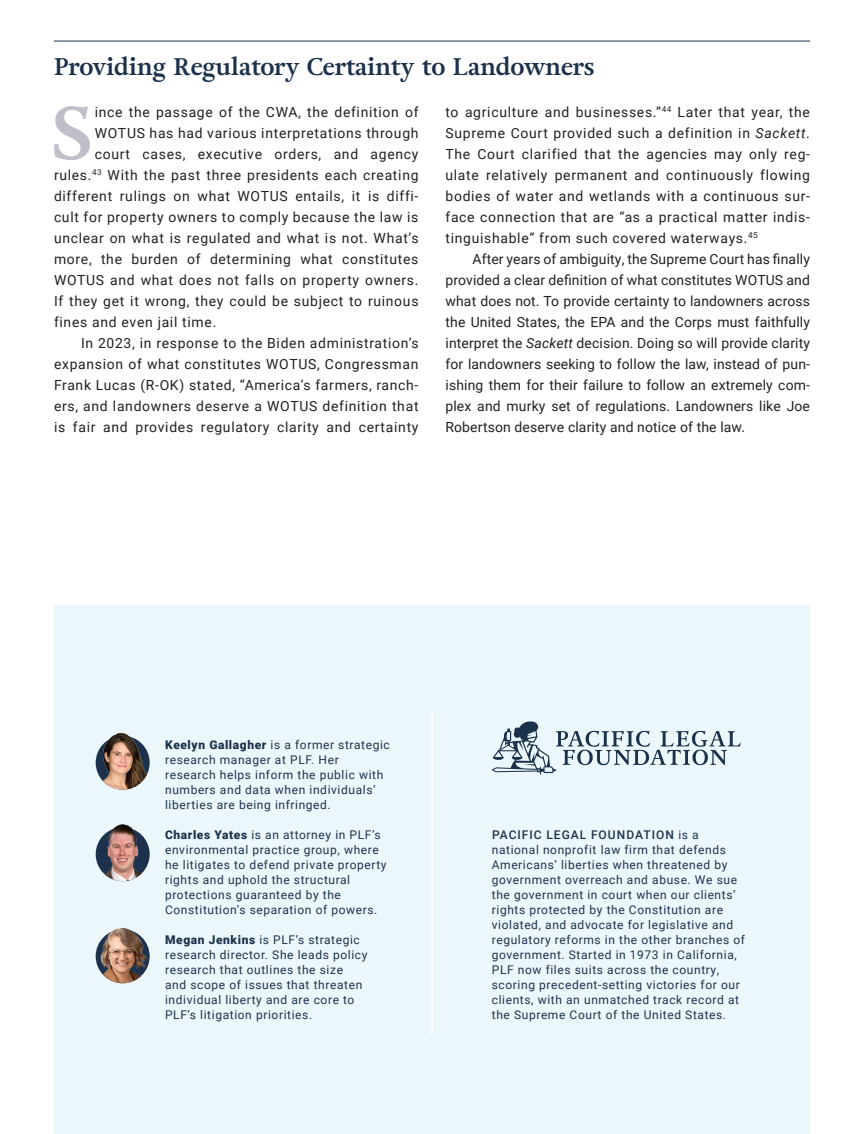
<style>
.page{position:relative;width:864px;height:1134px;background:#fff}
.page>*{position:absolute;margin:0;border:0;box-sizing:border-box;transform-origin:0 0}
.article_body_first_graf{font:700 73.95px "Adriane Text";color:#c0bec8}
.article_title{font:700 24px "Adriane Text";color:#1c324c}
.article_body{font:13.95px/21px "Roboto";letter-spacing:.05em;color:#231f20;text-align:justify}
.article_body_first_graf-2{font:13.95px "Roboto";letter-spacing:.05em;color:#231f20}
.bio{font:12px/15px "Roboto";letter-spacing:.05em;color:#1c324c}
.s1{font-style:italic}
.s2{font-weight:900}
.s3{font-weight:500}
</style>
<div class="page">
<div style="left:54px;top:605px;width:756px;height:529px;background:#ecf7fc"></div>
<hr style="left:54px;top:41px;width:756px;height:1px;background:#1c324c">
<img style="left:96px;top:732px;width:54px;height:58px">
<img style="left:96px;top:824px;width:54px;height:57px">
<img style="left:96px;top:927px;width:54px;height:56px">
<svg style="left:492px;top:721px;width:249px;height:54px"></svg>
<hr style="left:431px;top:707px;width:2px;height:328px;background:#fff">
<p class="article_title" style="left:54px;top:51px;width:542px">Providing Regulatory Certainty to Landowners</p>
<p class="article_body_first_graf" style="left:53px;top:84px;width:40px">S</p>
<p class="article_body_first_graf-2" style="left:95px;top:102px;width:325px">ince the passage of the CWA, the definition of</p>
<p class="article_body" style="left:446px;top:101px;width:366px">to agriculture and businesses.”<sup>44</sup> Later that year, the Supreme Court provided such a definition in <span class="s1">Sackett</span>.<br>The Court clarified that the agencies may only reg&shy;ulate relatively permanent and continuously flowing bodies of water and wetlands with a continuous sur&shy;face connection that are “as a practical matter indis&shy;tinguishable” from such covered waterways.<sup>45</sup></p>
<p class="article_body" style="left:445px;top:248px;width:366px;text-indent:27px">After years of ambiguity, the Supreme Court has finally provided a clear definition of what constitutes WOTUS and what does not. To provide certainty to landowners across the United States, the EPA and the Corps must faithfully interpret the <span class="s1">Sackett</span> decision. Doing so will provide clarity for landowners seeking to follow the law, instead of pun&shy;ishing them for their failure to follow an extremely com&shy;plex and murky set of regulations. Landowners like Joe Robertson deserve clarity and notice of the law.</p>
<p class="article_body_first_graf-2" style="left:95px;top:123px;width:325px">WOTUS has had various interpretations through</p>
<p class="article_body_first_graf-2" style="left:95px;top:144px;width:325px">court cases, executive orders, and agency</p>
<p class="article_body_first_graf-2" style="left:54px;top:165px;width:366px">rules.<sup>43</sup> With the past three presidents each creating</p>
<p class="article_body_first_graf-2" style="left:54px;top:186px;width:366px">different rulings on what WOTUS entails, it is diffi-</p>
<p class="article_body_first_graf-2" style="left:54px;top:207px;width:366px">cult for property owners to comply because the law is</p>
<p class="article_body_first_graf-2" style="left:54px;top:228px;width:366px">unclear on what is regulated and what is not. What’s</p>
<p class="article_body_first_graf-2" style="left:54px;top:249px;width:366px">more, the burden of determining what constitutes</p>
<p class="article_body_first_graf-2" style="left:54px;top:270px;width:366px">WOTUS and what does not falls on property owners.</p>
<p class="article_body_first_graf-2" style="left:54px;top:291px;width:366px">If they get it wrong, they could be subject to ruinous</p>
<p class="article_body_first_graf-2" style="left:54px;top:312px;width:164px">fines and even jail time.</p>
<p class="article_body" style="left:54px;top:332px;width:366px;text-indent:27px">In 2023, in response to the Biden administration’s expansion of what constitutes WOTUS, Congressman Frank Lucas (R-OK) stated, “America’s farmers, ranch&shy;ers, and landowners deserve a WOTUS definition that is fair and provides regulatory clarity and certainty</p>
<p class="bio" style="left:165px;top:737px;width:226px"><span class="s2">Keelyn Gallagher</span> is a former strategic research manager at PLF. Her research helps inform the public with numbers and data when individuals’ liberties are being infringed.</p>
<p class="bio" style="left:165px;top:827px;width:223px"><span class="s2">Charles Yates</span> is an attorney in PLF’s environmental practice group, where he litigates to defend private property rights and uphold the structural protections guaranteed by the Constitution’s separation of powers.</p>
<p class="bio" style="left:165px;top:932px;width:204px"><span class="s2">Megan Jenkins</span> is PLF’s strategic research director. She leads policy research that outlines the size<br>and scope of issues that threaten individual liberty and are core to PLF’s litigation priorities.</p>
<p class="bio" style="left:492px;top:827px;width:255px"><span class="s3">PACIFIC LEGAL FOUNDATION</span> is a national nonprofit law firm that defends Americans’ liberties when threatened by government overreach and abuse. We sue the government in court when our clients’ rights protected by the Constitution are violated, and advocate for legislative and regulatory reforms in the other branches of government. Started in 1973 in California, PLF now files suits across the country, scoring precedent-setting victories for our clients, with an unmatched track record at the Supreme Court of the United States.</p>
</div>
